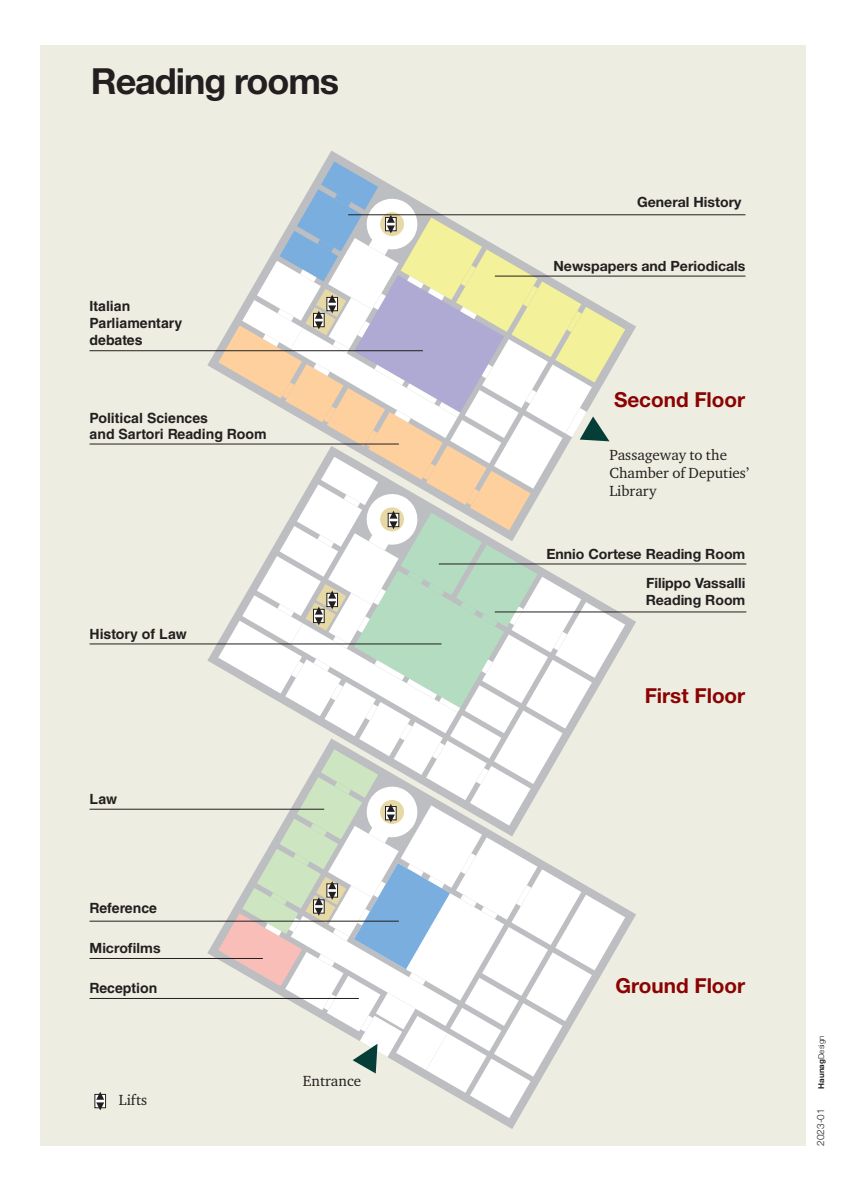
<style>
.page{position:relative;width:851px;height:1191px;background:#fff}
.page>*{position:absolute;margin:0;border:0;box-sizing:border-box;transform-origin:0 0}
.t1{font:700 36px "Helvetica Neue LT Std";letter-spacing:-.03em;color:#231f20}
.t2{font:700 20.6px "Helvetica Neue LT Std";color:#8b0202}
.t3{font:15px/18px "Charter ITC Std";color:#231f20}
.t4{font:700 14.2px/17px "Helvetica LT Std";color:#231f20}
.t5{font:700 14.2px/29.4px "Helvetica Neue LT Std";color:#231f20;text-align:right}
.t6{font:300 10px "Helvetica Neue LT Std";color:#231f20}
.t7{font:700 8px "Helvetica Neue LT Std";color:#231f20}
.s1{font-weight:300}
</style>
<div class="page">
<div style="left:40px;top:45px;width:765px;height:1101px;background:#eeede1"></div>
<hr style="left:348px;top:214px;width:397px;height:1px;background:#231f20">
<hr style="left:89px;top:350px;width:334px;height:1px;background:#231f20">
<hr style="left:494px;top:276px;width:251px;height:1px;background:#231f20">
<hr style="left:89px;top:643px;width:352px;height:1px;background:#231f20">
<hr style="left:89px;top:808px;width:235px;height:1px;background:#231f20">
<hr style="left:89px;top:958px;width:174px;height:1px;background:#231f20">
<hr style="left:89px;top:443px;width:310px;height:1px;background:#231f20">
<hr style="left:89px;top:998px;width:270px;height:1px;background:#231f20">
<div style="left:94px;top:1094px;width:12px;height:14px;border:1px solid #231f20"></div>
<svg style="left:96px;top:1092px;width:8px;height:18px"></svg>
<hr style="left:439px;top:563px;width:307px;height:1px;background:#231f20">
<hr style="left:494px;top:611px;width:252px;height:1px;background:#231f20">
<svg style="left:218px;top:161px;width:407px;height:957px"></svg>
<hr style="left:89px;top:920px;width:310px;height:1px;background:#231f20">
<h1 class="t1" style="left:91px;top:68px;width:250px">Reading rooms</h1>
<p class="t4" style="left:89px;top:298px;width:94px">Italian<br>Parliamentary debates</p>
<p class="t4" style="left:89px;top:410px;width:178px;line-height:16.2px">Political Sciences<br>and Sartori Reading Room</p>
<p class="t4" style="left:89px;top:626px;width:99px">History of Law</p>
<p class="t4" style="left:89px;top:791px;width:29px">Law</p>
<p class="t4" style="left:89px;top:900px;width:69px">Reference</p>
<p class="t5" style="left:89px;top:934px;width:72px">Microfilms</p>
<p class="t4" style="left:89px;top:980px;width:69px">Reception</p>
<p class="t3" style="left:119px;top:1090px;width:30px">Lifts</p>
<p class="t3" style="left:303px;top:1072px;width:60px">Entrance</p>
<p class="t5" style="left:637px;top:188px;width:106px">General History</p>
<p class="t5" style="left:553px;top:252px;width:193px">Newspapers and Periodicals</p>
<h2 class="t2" style="left:614px;top:391px;width:133px">Second Floor</h2>
<p class="t3" style="left:609px;top:446px;width:141px">Passageway to the<br>Chamber of Deputies’<br>Library</p>
<p class="t5" style="left:546px;top:540px;width:200px">Ennio Cortese Reading Room<br>Filippo Vassalli</p>
<p class="t5" style="left:645px;top:586px;width:101px">Reading Room</p>
<h2 class="t2" style="left:644px;top:687px;width:102px">First Floor</h2>
<h2 class="t2" style="left:615px;top:977px;width:131px">Ground Floor</h2>
<p class="t7" style="left:818px;top:1088px;width:55px;rotate:-90deg">Haunag<span class="s1">Design</span></p>
<p class="t6" style="left:814px;top:1145px;width:39px;rotate:-90deg">2023-01</p>
</div>
